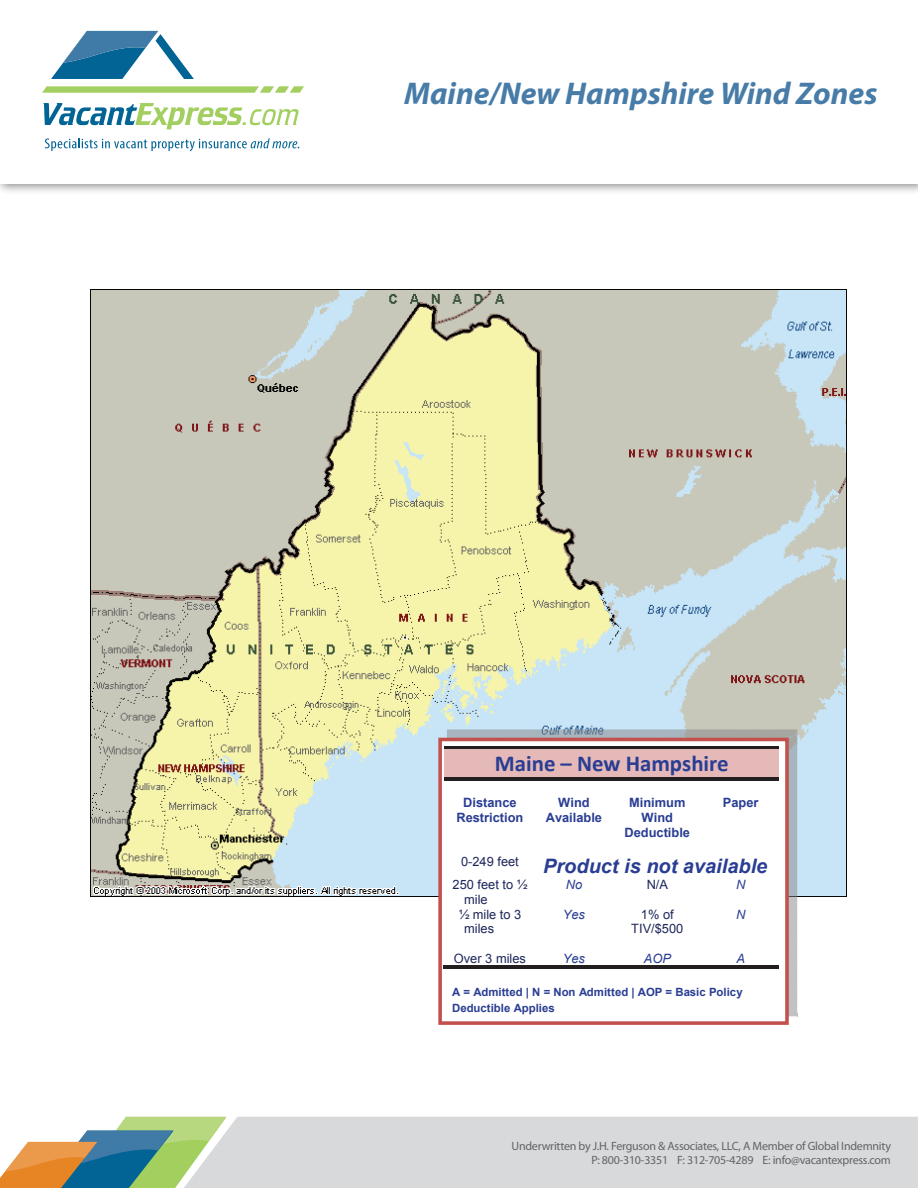
<style>
.page{position:relative;width:918px;height:1188px;background:#fff}
.page>*{position:absolute;margin:0;border:0;box-sizing:border-box;transform-origin:0 0}
.t1{font:italic 700 31.5px "Myriad Pro";color:#477ca8}
.t2{font:700 22.8px "Calibri";color:#293d93}
.t3{font:italic 700 19.95px "Arial";color:#293d93}
.t4{font:700 12.9px/14.7px "Arial";color:#293d93;text-align:center}
.t5{font:12.9px/14.9px "Arial";color:#1d275b}
.t6{font:italic 12.9px "Arial";color:#293d93}
.t7{font:12px/13.5px "Myriad Pro";letter-spacing:-.02em;color:#636366;text-align:right}
.t8{font:700 11.4px/15px "Arial";color:#293d93}
</style>
<div class="page">
<img style="left:91px;top:290px;width:756px;height:607px">
<img style="left:447px;top:729px;width:350px;height:287px">
<div style="left:440px;top:739px;width:347px;height:284px;background:#fff"></div>
<div style="left:438px;top:738px;width:351px;height:287px;border:4px solid #c2504d"></div>
<div style="left:444px;top:750px;width:335px;height:27px;background:#e5b9b7"></div>
<svg style="left:444px;top:746px;width:335px;height:4px"></svg>
<hr style="left:444px;top:777px;width:335px;height:4px;background:#231f20">
<hr style="left:443px;top:966px;width:93px;height:3px;background:#231f20">
<hr style="left:535px;top:966px;width:77px;height:3px;background:#231f20">
<hr style="left:615px;top:966px;width:87px;height:3px;background:#231f20">
<hr style="left:701px;top:966px;width:78px;height:3px;background:#231f20">
<div style="left:226px;top:1117px;width:692px;height:71px;background:#d8d9db"></div>
<svg style="left:0;top:1117px;width:226px;height:71px"></svg>
<svg style="left:18px;top:1160px;width:61px;height:11px"></svg>
<div style="left:0;top:0;width:918px;height:196px;background:#231f20;opacity:.5"></div>
<div style="left:0;top:0;width:918px;height:184px;background:#fff"></div>
<svg style="left:43px;top:103px;width:256px;height:26px"></svg>
<svg style="left:51px;top:31px;width:143px;height:48px"></svg>
<svg style="left:45px;top:138px;width:254px;height:13px"></svg>
<svg style="left:42px;top:86px;width:262px;height:7px;background:#b1d678"></svg>
<h1 class="t1" style="left:404px;top:73px;width:475px">Maine/New Hampshire Wind Zones</h1>
<h2 class="t2" style="left:495px;top:750px;width:235px">Maine – New Hampshire</h2>
<p class="t4" style="left:457px;top:796px;width:68px">Distance<br>Restriction</p>
<p class="t4" style="left:546px;top:796px;width:58px">Wind<br>Available</p>
<p class="t4" style="left:625px;top:796px;width:67px">Minimum<br>Wind<br>Deductible</p>
<p class="t4" style="left:723px;top:796px;width:37px">Paper</p>
<h3 class="t3" style="left:461px;top:853px;width:308px"><sup>0-249</sup> <sup>feet</sup> Product is not available</h3>
<p class="t5" style="left:464px;top:877px;width:65px;text-indent:-12px">250 feet to ½ mile</p>
<p class="t6" style="left:566px;top:876px;width:18px">No</p>
<p class="t5" style="left:647px;top:877px;width:23px">N/A</p>
<p class="t6" style="left:736px;top:876px;width:11px">N</p>
<p class="t5" style="left:464px;top:907px;width:59px;text-indent:-6px">½ mile to 3 miles</p>
<p class="t6" style="left:563px;top:906px;width:24px">Yes</p>
<p class="t5" style="left:631px;top:907px;width:53px;text-align:center">1% of<br>TIV/$500</p>
<p class="t6" style="left:736px;top:906px;width:11px">N</p>
<p class="t5" style="left:454px;top:951px;width:73px">Over 3 miles</p>
<p class="t6" style="left:563px;top:950px;width:24px">Yes</p>
<p class="t6" style="left:644px;top:950px;width:29px">AOP</p>
<p class="t6" style="left:736px;top:950px;width:10px">A</p>
<p class="t8" style="left:452px;top:985px;width:292px">A = Admitted | N = Non Admitted | AOP = Basic Policy<br>Deductible Applies</p>
<p class="t7" style="left:512px;top:1139px;width:381px">Underwritten by J.H. Ferguson &amp; Associates, LLC, A Member of Global Indemnity<br>P: 800-310-3351 F: 312-705-4289 E: info@vacantexpress.com</p>
</div>
